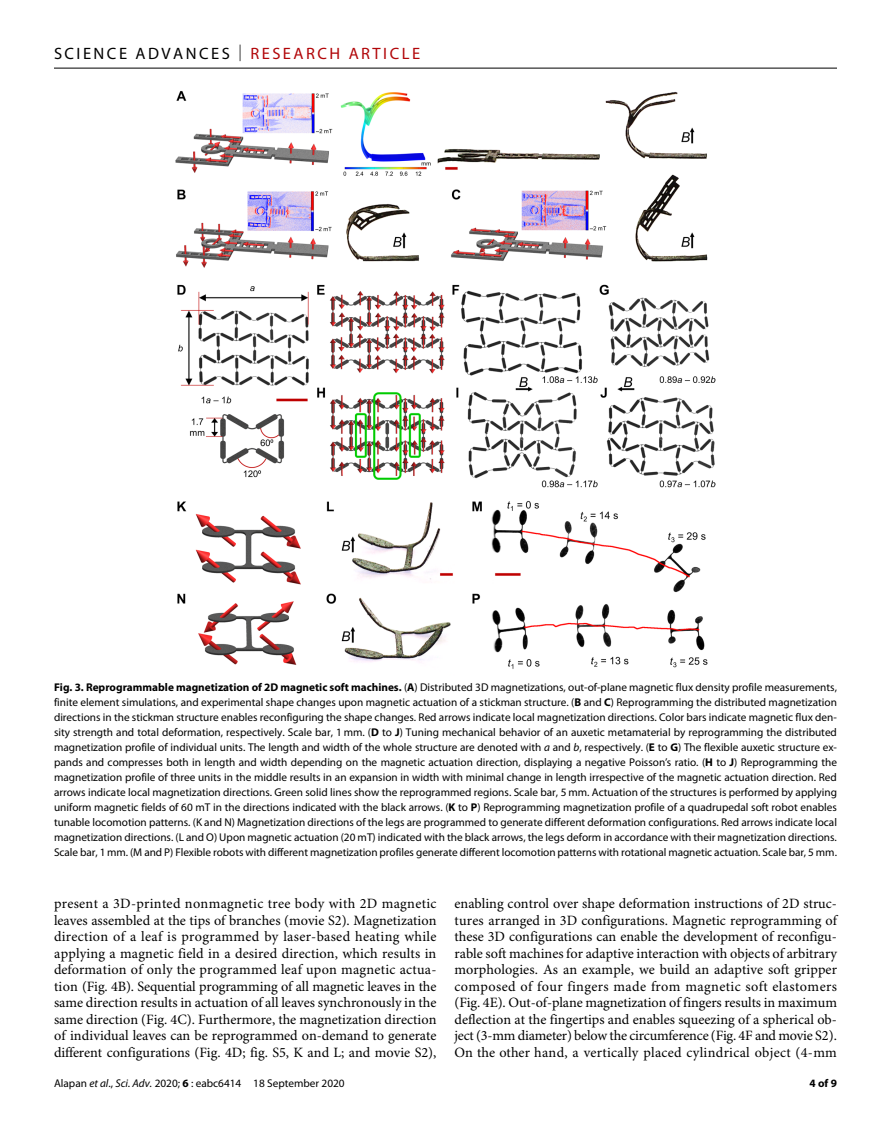
<style>
.page{position:relative;width:891px;height:1134px;background:#fff}
.page>*{position:absolute;margin:0;border:0;box-sizing:border-box;transform-origin:0 0}
.t1{font:16.5px "Myriad Pro";letter-spacing:.15em;color:#000}
.t2{font:14.25px/16.5px "Minion Pro";color:#000;text-align:justify}
.t3{font:11.25px/15px "Myriad Pro";letter-spacing:-.005em;color:#000;text-align:justify}
.t4{font:700 11.25px "Myriad Pro";color:#000}
.s1{font-weight:300}
.s2{color:#b10508}
.s3{font-weight:700}
.s4{font-style:italic}
</style>
<div class="page">
<hr style="left:54px;top:68px;width:783px;height:1px;background:#000">
<img style="left:176px;top:91px;width:540px;height:578px">
<h1 class="t1" style="left:54px;top:40px;width:368px">SCIENCE ADVANCES <span class="s1">|</span> <span class="s2">RESEARCH ARTICLE</span></h1>
<p class="t3" style="left:54px;top:680px;width:785px"><span class="s3">Fig. 3. Reprogrammable magnetization of 2D magnetic soft machines.</span> (<span class="s3">A</span>) Distributed 3D magnetizations, out-of-plane magnetic flux density profile measurements, finite element simulations, and experimental shape changes upon magnetic actuation of a stickman structure. (<span class="s3">B</span> and <span class="s3">C</span>) Reprogramming the distributed magnetization directions in the stickman structure enables reconfiguring the shape changes. Red arrows indicate local magnetization directions. Color bars indicate magnetic flux den&shy;sity strength and total deformation, respectively. Scale bar, 1 mm. (<span class="s3">D</span> to <span class="s3">J</span>) Tuning mechanical behavior of an auxetic metamaterial by reprogramming the distributed magnetization profile of individual units. The length and width of the whole structure are denoted with <span class="s4">a</span> and <span class="s4">b</span>, respectively. (<span class="s3">E</span> to <span class="s3">G</span>) The flexible auxetic structure ex&shy;pands and compresses both in length and width depending on the magnetic actuation direction, displaying a negative Poisson’s ratio. (<span class="s3">H</span> to <span class="s3">J</span>) Reprogramming the magnetization profile of three units in the middle results in an expansion in width with minimal change in length irrespective of the magnetic actuation direction. Red arrows indicate local magnetization directions. Green solid lines show the reprogrammed regions. Scale bar, 5 mm. Actuation of the structures is performed by applying uniform magnetic fields of 60 mT in the directions indicated with the black arrows. (<span class="s3">K</span> to <span class="s3">P</span>) Reprogramming magnetization profile of a quadrupedal soft robot enables tunable locomotion patterns. (K and N) Magnetization directions of the legs are programmed to generate different deformation configurations. Red arrows indicate local magnetization directions. (L and O) Upon magnetic actuation (20 mT) indicated with the black arrows, the legs deform in accordance with their magnetization directions.<br>Scale bar, 1 mm. (M and P) Flexible robots with different magnetization profiles generate different locomotion patterns with rotational magnetic actuation. Scale bar, 5 mm.</p>
<p class="t2" style="left:54px;top:897px;width:384px">present a 3D-printed nonmagnetic tree body with 2D magnetic leaves assembled at the tips of branches (movie S2). Magnetization direction of a leaf is programmed by laser-based heating while applying a magnetic field in a desired direction, which results in deformation of only the programmed leaf upon magnetic actua&shy;tion (Fig. 4B). Sequential programming of all magnetic leaves in the same direction results in actuation of all leaves synchronously in the same direction (Fig. 4C). Furthermore, the magnetization direction of individual leaves can be reprogrammed on-demand to generate different configurations (Fig. 4D; fig. S5, K and L; and movie S2),</p>
<p class="t2" style="left:454px;top:897px;width:384px">enabling control over shape deformation instructions of 2D struc&shy;tures arranged in 3D configurations. Magnetic reprogramming of these 3D configurations can enable the development of reconfigu&shy;rable soft machines for adaptive interaction with objects of arbitrary morphologies. As an example, we build an adaptive soft gripper composed of four fingers made from magnetic soft elastomers (Fig. 4E). Out-of-plane magnetization of fingers results in maximum deflection at the fingertips and enables squeezing of a spherical ob&shy;ject (3-mm diameter) below the circumference (Fig. 4F and movie S2).<br>On the other hand, a vertically placed cylindrical object (4-mm</p>
<p class="t3" style="left:54px;top:1076px;width:292px">Alapan <span class="s4">et al</span>., <span class="s4">Sci. Adv.</span> 2020; <span class="s3">6</span> : eabc6414 18 September 2020</p>
<p class="t4" style="left:810px;top:1074px;width:29px">4 of 9</p>
</div>
